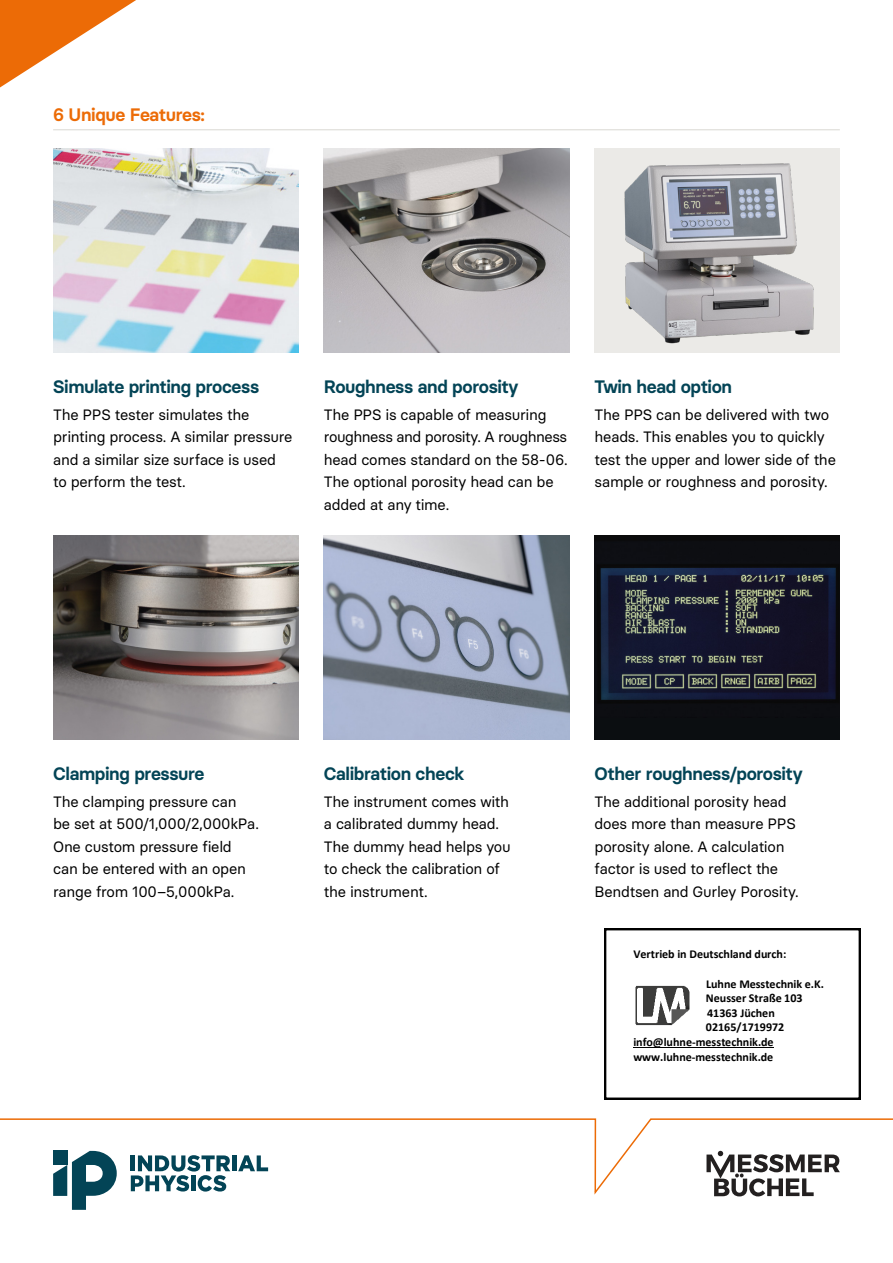
<style>
.page{position:relative;width:893px;height:1263px;background:#fff}
.page>*{position:absolute;margin:0;border:0;box-sizing:border-box;transform-origin:0 0}
.t1{font:600 18px "Basier Circle";letter-spacing:-.02em;color:#034456}
.t2{font:600 18px "Basier Circle";letter-spacing:-.025em;color:#ec6b06}
.t3{font:15px/22.5px "Basier Circle";letter-spacing:-.02em;color:#000}
.t4{font:700 12px "Calibri";color:#000}
</style>
<div class="page">
<hr style="left:53px;top:129px;width:787px;height:1px;background:#dddcd7">
<img style="left:53px;top:149px;width:245px;height:204px">
<img style="left:53px;top:536px;width:245px;height:204px">
<img style="left:324px;top:149px;width:245px;height:204px">
<img style="left:324px;top:536px;width:245px;height:204px">
<div style="left:595px;top:149px;width:245px;height:204px;background:#ebeae7"></div>
<img style="left:624px;top:163px;width:190px;height:181px">
<div style="left:595px;top:536px;width:245px;height:204px;background:#0b0e11"></div>
<img style="left:599px;top:568px;width:237px;height:134px">
<svg style="left:71px;top:1197px;width:15px;height:13px"></svg>
<svg style="left:0;top:0;width:136px;height:88px"></svg>
<svg style="left:0;top:1118px;width:893px;height:79px"></svg>
<svg style="left:706px;top:1151px;width:134px;height:45px"></svg>
<svg style="left:605px;top:929px;width:255px;height:170px"></svg>
<p class="t2" style="left:53px;top:103px;width:153px">6 Unique Features:</p>
<p class="t1" style="left:53px;top:375px;width:208px">Simulate printing process</p>
<p class="t3" style="left:53px;top:403px;width:241px">The PPS tester simulates the printing process. A similar pressure and a similar size surface is used to perform the test.</p>
<p class="t1" style="left:324px;top:375px;width:196px">Roughness and porosity</p>
<p class="t3" style="left:324px;top:403px;width:245px">The PPS is capable of measuring roughness and porosity. A roughness head comes standard on the 58-06.<br>The optional porosity head can be added at any time.</p>
<p class="t1" style="left:595px;top:375px;width:139px">Twin head option</p>
<p class="t3" style="left:595px;top:403px;width:243px">The PPS can be delivered with two heads. This enables you to quickly test the upper and lower side of the sample or roughness and porosity.</p>
<p class="t1" style="left:53px;top:762px;width:153px">Clamping pressure</p>
<p class="t3" style="left:53px;top:790px;width:207px">The clamping pressure can<br>be set at 500/1,000/2,000kPa.<br>One custom pressure field can be entered with an open range from 100–5,000kPa.</p>
<p class="t1" style="left:324px;top:762px;width:142px">Calibration check</p>
<p class="t3" style="left:324px;top:790px;width:188px">The instrument comes with a calibrated dummy head.<br>The dummy head helps you to check the calibration of the instrument.</p>
<p class="t1" style="left:595px;top:762px;width:210px">Other roughness/porosity</p>
<p class="t3" style="left:595px;top:790px;width:206px">The additional porosity head does more than measure PPS porosity alone. A calculation factor is used to reflect the<br>Bendtsen and Gurley Porosity.</p>
<p class="t4" style="left:633px;top:949px;width:155px">Vertrieb in Deutschland durch:</p>
<p class="t4" style="left:706px;top:978px;width:119px">Luhne Messtechnik e.K.</p>
<p class="t4" style="left:706px;top:993px;width:98px">Neusser Straße 103</p>
<p class="t4" style="left:707px;top:1008px;width:69px">41363 Jüchen</p>
<p class="t4" style="left:706px;top:1022px;width:80px">02165/1719972</p>
<p class="t4" style="left:633px;top:1037px;width:142px">info@luhne-messtechnik.de</p>
<p class="t4" style="left:633px;top:1052px;width:141px">www.luhne-messtechnik.de</p>
</div>
